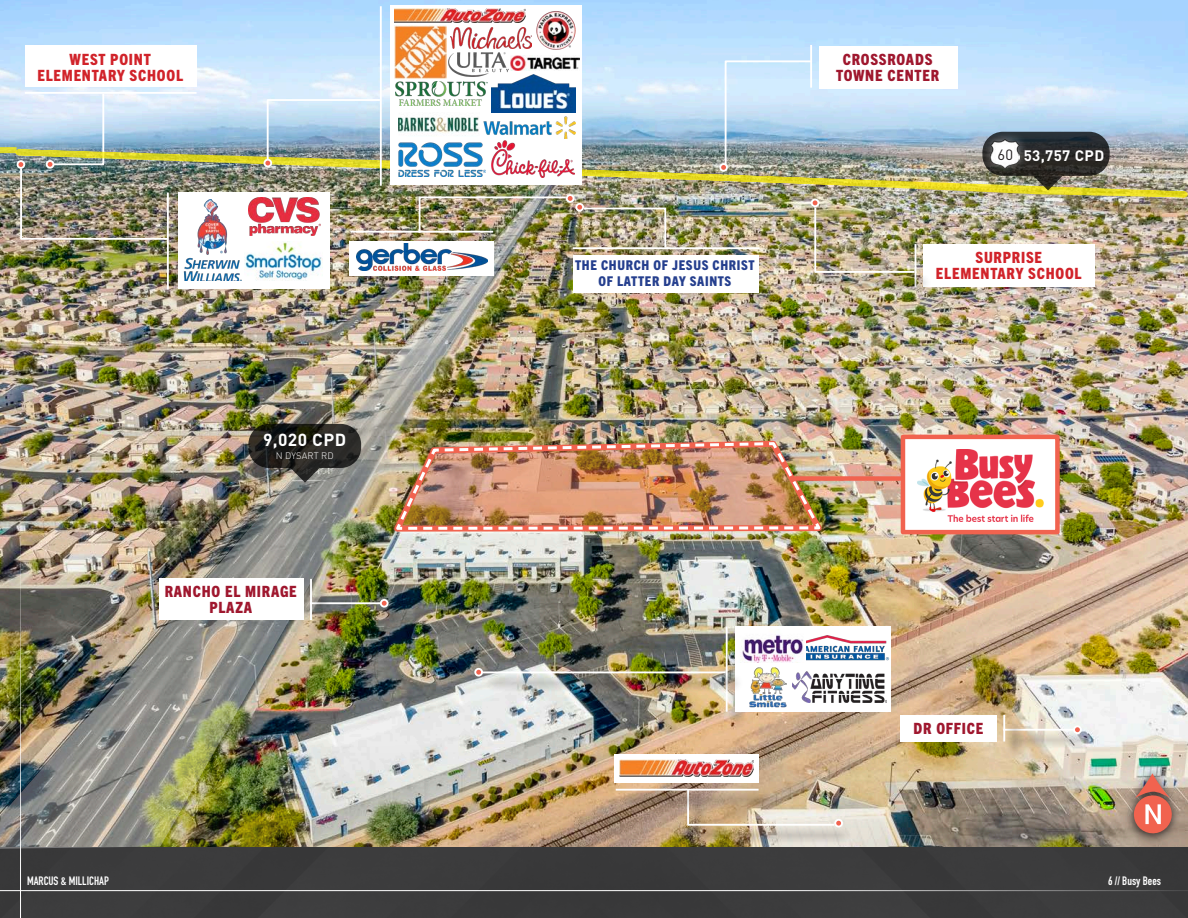
<style>
.page{position:relative;width:1188px;height:918px;background:#fff}
.page>*{position:absolute;margin:0;border:0;box-sizing:border-box;transform-origin:0 0}
.Map-Street{font:700 17.25px "DIN Pro";letter-spacing:.03em;color:#fff}
.t1{font:800 condensed 15.6px "Trade Gothic Next LT Pro";letter-spacing:.05em;color:#d1232a}
.t2{font:800 condensed 15.6px/15.6px "Trade Gothic Next LT Pro";letter-spacing:.05em;color:#9f172e;text-align:center}
.Map-Street-2{font:700 15px "DIN Pro";letter-spacing:.025em;color:#fff}
.t3{font:14.7px "DIN Pro";color:#231f20}
.t4{font:800 condensed 13.5px/15.6px "Trade Gothic Next LT Pro";letter-spacing:.05em;color:#253f8e;text-align:center}
.t5{font:700 12px "DIN Condensed";color:#fff}
.Map-Street-3{font:300 9.3px "DIN Pro";letter-spacing:.01em;color:#fff}
</style>
<div class="page">
<img style="left:0;top:0;width:1188px;height:740px">
<img style="left:0;top:740px;width:1188px;height:178px">
<img style="left:1111px;top:759px;width:77px;height:91px">
<div style="left:791px;top:476px;width:115px;height:5px;background:#f1634f"></div>
<div style="left:903px;top:437px;width:154px;height:95px;background:#fff"></div>
<img style="left:917px;top:450px;width:126px;height:72px">
<div style="left:901px;top:435px;width:159px;height:99px;border:4px solid #f1634f"></div>
<div style="left:689px;top:792px;width:163px;height:52px;background:#231f20;opacity:.75"></div>
<img style="left:686px;top:788px;width:150px;height:39px">
<hr style="left:573px;top:247px;width:187px;height:2px;background:#fff">
<div style="left:576px;top:204px;width:7px;height:7px;background:#f1634f;border-radius:50%"></div>
<div style="left:575px;top:203px;width:9px;height:9px;border:2px solid #fff;border-radius:50%"></div>
<div style="left:573px;top:255px;width:185px;height:38px;background:#fff"></div>
<img style="left:0;top:154px;width:569px;height:696px">
<img style="left:388px;top:436px;width:441px;height:99px">
<img style="left:392px;top:439px;width:432px;height:94px">
<svg style="left:248px;top:424px;width:113px;height:44px;background:#23221e"></svg>
<svg style="left:290px;top:468px;width:30px;height:15px"></svg>
<div style="left:159px;top:579px;width:145px;height:41px;background:#fff"></div>
<div style="left:313px;top:605px;width:87px;height:18px;background:#231f20;opacity:.75"></div>
<hr style="left:310px;top:602px;width:72px;height:2px;background:#fff">
<div style="left:381px;top:600px;width:7px;height:7px;background:#f1634f;border-radius:50%"></div>
<div style="left:380px;top:599px;width:9px;height:9px;border:2px solid #fff;border-radius:50%"></div>
<div style="left:312px;top:582px;width:19px;height:56px;background:#231f20;opacity:.75"></div>
<hr style="left:310px;top:579px;width:2px;height:41px;background:#fff">
<div style="left:475px;top:669px;width:7px;height:7px;background:#f1634f;border-radius:50%"></div>
<div style="left:474px;top:668px;width:9px;height:9px;border:2px solid #fff;border-radius:50%"></div>
<div style="left:728px;top:629px;width:18px;height:101px;background:#231f20;opacity:.75"></div>
<hr style="left:726px;top:626px;width:2px;height:86px;background:#fff">
<div style="left:735px;top:626px;width:156px;height:86px;background:#fff"></div>
<img style="left:749px;top:667px;width:38px;height:41px">
<img style="left:806px;top:635px;width:84px;height:26px">
<img style="left:741px;top:635px;width:62px;height:28px">
<img style="left:792px;top:672px;width:94px;height:30px">
<div style="left:484px;top:674px;width:260px;height:18px;background:#231f20;opacity:.75"></div>
<hr style="left:481px;top:671px;width:245px;height:2px;background:#fff">
<div style="left:901px;top:715px;width:96px;height:27px;background:#fff"></div>
<div style="left:1006px;top:731px;width:87px;height:18px;background:#231f20;opacity:.75"></div>
<hr style="left:1003px;top:729px;width:72px;height:2px;background:#fff">
<div style="left:1074px;top:726px;width:7px;height:7px;background:#f1634f;border-radius:50%"></div>
<div style="left:1073px;top:725px;width:9px;height:9px;border:2px solid #fff;border-radius:50%"></div>
<div style="left:1006px;top:718px;width:18px;height:42px;background:#231f20;opacity:.75"></div>
<hr style="left:1003px;top:715px;width:2px;height:27px;background:#fff">
<div style="left:835px;top:820px;width:7px;height:7px;background:#f1634f;border-radius:50%"></div>
<div style="left:834px;top:819px;width:9px;height:8px;border:2px solid #fff;border-radius:50%"></div>
<div style="left:619px;top:791px;width:158px;height:18px;background:#231f20;opacity:.75"></div>
<hr style="left:616px;top:789px;width:143px;height:2px;background:#fff">
<div style="left:614px;top:754px;width:145px;height:28px;background:#fff"></div>
<img style="left:619px;top:760px;width:134px;height:16px">
<div style="left:25px;top:45px;width:172px;height:41px;background:#fff"></div>
<hr style="left:25px;top:92px;width:172px;height:2px;background:#fff">
<img style="left:19px;top:92px;width:150px;height:149px">
<div style="left:169px;top:195px;width:19px;height:113px;background:#231f20;opacity:.75"></div>
<hr style="left:167px;top:193px;width:2px;height:97px;background:#fff">
<div style="left:178px;top:192px;width:151px;height:96px;background:#fff"></div>
<img style="left:249px;top:199px;width:71px;height:36px">
<img style="left:183px;top:199px;width:59px;height:82px">
<img style="left:245px;top:241px;width:78px;height:39px">
<div style="left:923px;top:244px;width:172px;height:43px;background:#fff"></div>
<div style="left:811px;top:199px;width:8px;height:8px;border:2px solid #fff;border-radius:50%"></div>
<img style="left:418px;top:199px;width:150px;height:36px">
<div style="left:567px;top:195px;width:7px;height:7px;background:#f1634f;border-radius:50%"></div>
<div style="left:566px;top:194px;width:8px;height:9px;border:2px solid #fff;border-radius:50%"></div>
<div style="left:353px;top:233px;width:158px;height:18px;background:#231f20;opacity:.75"></div>
<hr style="left:350px;top:231px;width:143px;height:2px;background:#fff">
<div style="left:349px;top:241px;width:144px;height:35px;background:#fff"></div>
<img style="left:357px;top:244px;width:131px;height:27px">
<img style="left:582px;top:207px;width:85px;height:41px">
<img style="left:14px;top:148px;width:1174px;height:51px">
<div style="left:0;top:147px;width:17px;height:6px;background:#e1dd2f"></div>
<svg style="left:982px;top:132px;width:128px;height:44px;background:#292b2b"></svg>
<svg style="left:1033px;top:176px;width:30px;height:14px"></svg>
<div style="left:982px;top:130px;width:47px;height:47px;background:#fff;opacity:.45"></div>
<img style="left:991px;top:139px;width:29px;height:30px">
<hr style="left:380px;top:6px;width:2px;height:180px;background:#fff">
<div style="left:390px;top:5px;width:192px;height:180px;background:#fff"></div>
<img style="left:395px;top:9px;width:130px;height:14px">
<img style="left:483px;top:116px;width:93px;height:23px">
<img style="left:492px;top:140px;width:83px;height:38px">
<img style="left:448px;top:52px;width:61px;height:25px">
<img style="left:450px;top:27px;width:81px;height:22px">
<img style="left:399px;top:142px;width:87px;height:34px">
<img style="left:492px;top:74px;width:84px;height:39px">
<img style="left:537px;top:11px;width:39px;height:39px">
<img style="left:398px;top:117px;width:81px;height:17px">
<img style="left:394px;top:26px;width:52px;height:52px">
<img style="left:395px;top:81px;width:92px;height:24px">
<img style="left:510px;top:55px;width:69px;height:16px">
<div style="left:264px;top:160px;width:7px;height:6px;background:#f1634f;border-radius:50%"></div>
<div style="left:264px;top:159px;width:8px;height:8px;border:2px solid #fff;border-radius:50%"></div>
<img style="left:266px;top:98px;width:116px;height:64px">
<svg style="left:724px;top:60px;width:90px;height:106px;background:#b4cddf"></svg>
<div style="left:720px;top:164px;width:7px;height:7px;background:#f1634f;border-radius:50%"></div>
<div style="left:719px;top:163px;width:9px;height:9px;border:2px solid #fff;border-radius:50%"></div>
<hr style="left:810px;top:45px;width:2px;height:43px;background:#fff">
<div style="left:819px;top:46px;width:139px;height:43px;background:#fff"></div>
<div style="left:817px;top:210px;width:116px;height:81px;background:#231f20;opacity:.75"></div>
<img style="left:812px;top:200px;width:104px;height:74px">
<hr style="left:0;top:890px;width:1188px;height:1px;background:#fff">
<hr style="left:20px;top:486px;width:1px;height:432px;background:#fff">
<p class="t1" style="left:70px;top:49px;width:83px">WEST POINT</p>
<p class="t1" style="left:37px;top:64px;width:147px">ELEMENTARY SCHOOL</p>
<p class="Map-Street" style="left:263px;top:428px;width:85px">9,020 CPD</p>
<p class="Map-Street-3" style="left:276px;top:450px;width:59px">N DYSART RD</p>
<p class="t2" style="left:165px;top:583px;width:134px">RANCHO EL MIRAGE<br>PLAZA</p>
<p class="t4" style="left:575px;top:257px;width:181px">THE CHURCH OF JESUS CHRIST<br>OF LATTER DAY SAINTS</p>
<p class="t2" style="left:843px;top:51px;width:91px">CROSSROADS</p>
<p class="t2" style="left:836px;top:67px;width:104px">TOWNE CENTER</p>
<p class="t3" style="left:997px;top:144px;width:17px">60</p>
<p class="Map-Street-2" style="left:1024px;top:145px;width:82px">53,757 CPD</p>
<p class="t1" style="left:975px;top:247px;width:68px">SURPRISE</p>
<p class="t1" style="left:936px;top:262px;width:147px">ELEMENTARY SCHOOL</p>
<p class="t2" style="left:914px;top:720px;width:71px">DR OFFICE</p>
<p class="t5" style="left:27px;top:873px;width:83px">MARCUS &amp; MILLICHAP</p>
<p class="t5" style="left:1108px;top:873px;width:54px">6 // Busy Bees</p>
</div>
